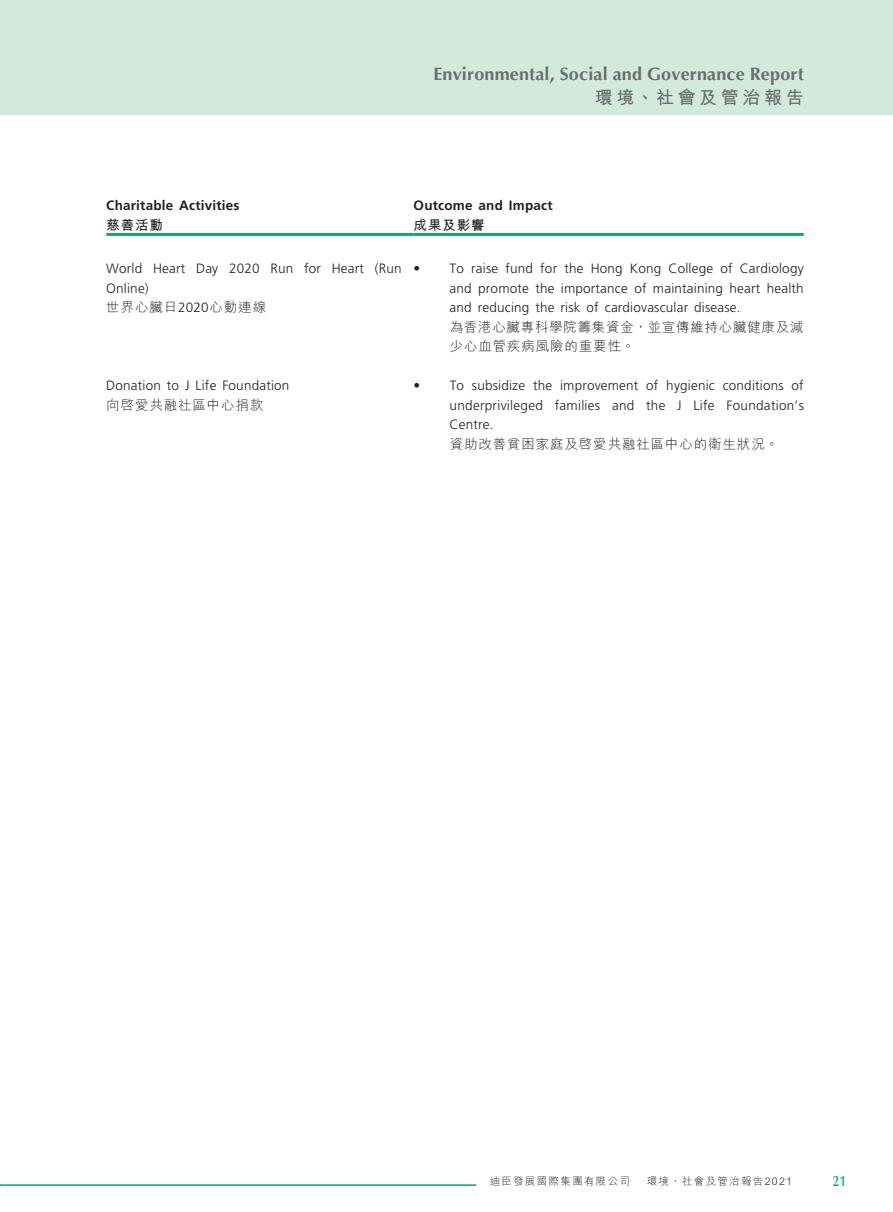
<style>
.page{position:relative;width:893px;height:1212px;background:#fff}
.page>*{position:absolute;margin:0;border:0;box-sizing:border-box;transform-origin:0 0}
.t1{font:700 18px "Optima LT Std";letter-spacing:.01em;color:#6c6d70}
.t2{font:700 18px "M Hei HK";letter-spacing:.2em;color:#6c6d70}
.t3{font:600 15px "Optima LT Std";color:#03ad6d;scale:.83 1}
._07_IN0{font:300 13.5px/19.5px "Frutiger LT Std";letter-spacing:.015em;color:#231f20;text-align:justify}
._01_Body_Text{font:300 13.5px/19.5px "Frutiger LT Std";letter-spacing:.015em;color:#231f20}
._07_IN0-2{font:300 13.5px/19.5px "M Hei HK";letter-spacing:.065em;color:#231f20}
._01_Body_Text-2{font:700 13.5px "Frutiger LT Std";letter-spacing:.015em;color:#231f20}
._01_Body_Text-3{font:300 13.5px "M Hei HK";letter-spacing:.065em;color:#231f20}
._01_Body_Text-4{font:700 13.5px "M Hei HK";letter-spacing:.065em;color:#231f20}
.t4{font:300 10.5px "M Hei HK";letter-spacing:.125em;color:#231f20}
.s1{font-family:"Frutiger LT Std"}
</style>
<div class="page">
<div style="left:0;top:0;width:893px;height:115px;background:#d1eadb"></div>
<hr style="left:0;top:1184px;width:476px;height:2px;background:#03ad6d">
<hr style="left:106px;top:233px;width:308px;height:3px;background:#03ad6d">
<hr style="left:414px;top:233px;width:390px;height:3px;background:#03ad6d">
<h1 class="t1" style="left:433px;top:64px;width:372px">Environmental, Social and Governance Report</h1>
<h1 class="t2" style="left:595px;top:84px;width:210px">環境、社會及管治報告</h1>
<p class="_01_Body_Text-2" style="left:106px;top:198px;width:135px">Charitable Activities</p>
<p class="_01_Body_Text-2" style="left:414px;top:198px;width:140px">Outcome and Impact</p>
<p class="_01_Body_Text-4" style="left:106px;top:215px;width:58px">慈善活動</p>
<p class="_01_Body_Text-4" style="left:414px;top:215px;width:72px">成果及影響</p>
<p class="_01_Body_Text" style="left:106px;top:259px;width:297px">World Heart Day 2020 Run for Heart (Run<br>Online)</p>
<p class="_01_Body_Text-3" style="left:106px;top:298px;width:161px">世界心臟日<span class="s1">2020</span>心動連線</p>
<p class="_07_IN0" style="left:450px;top:259px;width:356px;text-indent:-36px">• To raise fund for the Hong Kong College of Cardiology and promote the importance of maintaining heart health and reducing the risk of cardiovascular disease.</p>
<p class="_07_IN0-2" style="left:450px;top:316px;width:355px">為香港心臟專科學院籌集資金，並宣傳維持心臟健康及減少心血管疾病風險的重要性。</p>
<p class="_01_Body_Text" style="left:106px;top:376px;width:185px">Donation to J Life Foundation</p>
<p class="_01_Body_Text-3" style="left:106px;top:395px;width:159px">向啓愛共融社區中心捐款</p>
<p class="_07_IN0" style="left:450px;top:376px;width:356px;text-indent:-36px">• To subsidize the improvement of hygienic conditions of underprivileged families and the J Life Foundation’s Centre.</p>
<p class="_07_IN0-2" style="left:450px;top:433px;width:330px">資助改善貧困家庭及啓愛共融社區中心的衛生狀況。</p>
<p class="t4" style="left:490px;top:1174px;width:142px">迪臣發展國際集團有限公司</p>
<p class="t4" style="left:647px;top:1174px;width:147px">環境、社會及管治報告2021</p>
<p class="t3" style="left:833px;top:1172px;width:17px">21</p>
</div>
